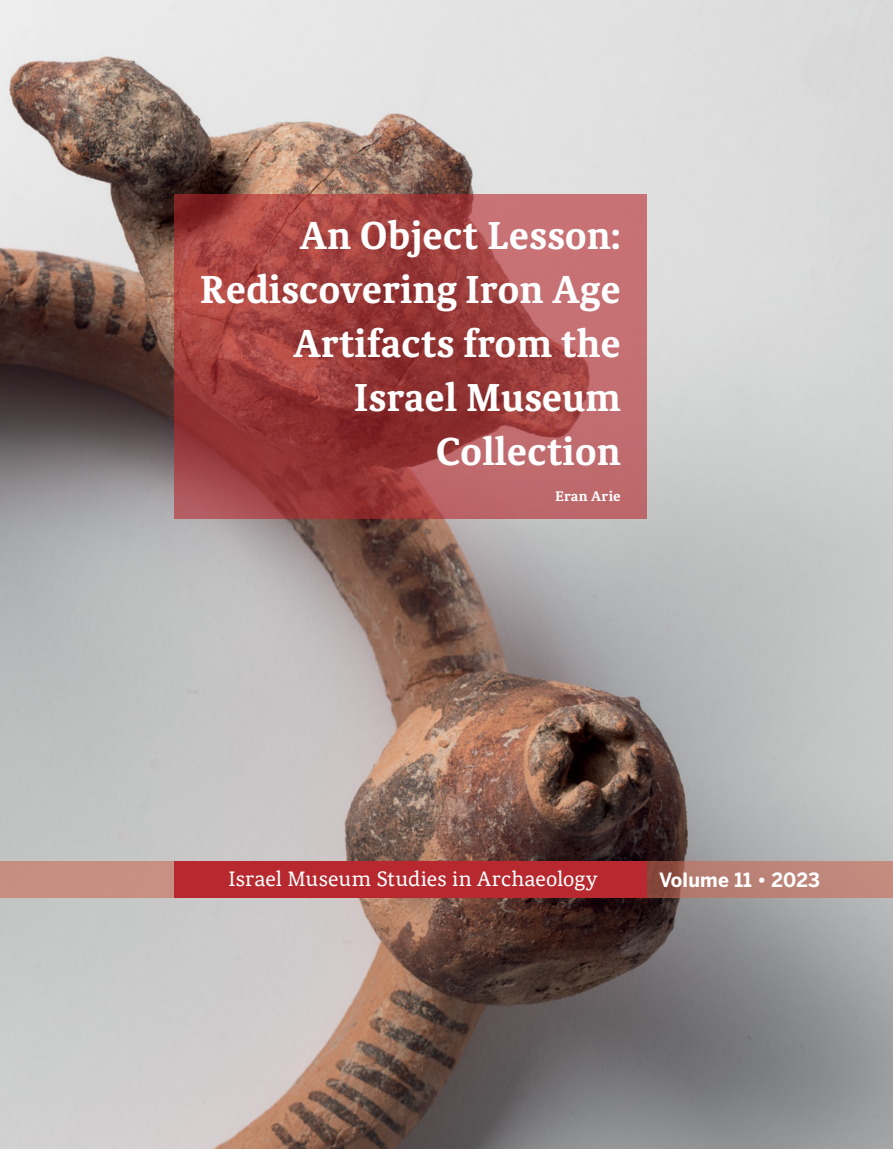
<style>
.page{position:relative;width:893px;height:1149px;background:#fff}
.page>*{position:absolute;margin:0;border:0;box-sizing:border-box;transform-origin:0 0}
.t1{font:700 42px/54px "Noam Text";color:#fff;text-align:right;scale:.96 1}
.t2{font:22.5px "Noam Text";letter-spacing:.005em;color:#fff}
.t3{font:700 19.5px "Benton Sans";letter-spacing:.01em;color:#fff}
.t4{font:700 15px "Noam Text";letter-spacing:.015em;color:#fff}
</style>
<div class="page">
<img style="left:0;top:0;width:893px;height:1148px">
<svg style="left:0;top:861px;width:893px;height:36px;background:#bc8377"></svg>
<svg style="left:174px;top:195px;width:472px;height:324px;background:#a74a4a"></svg>
<div style="left:174px;top:861px;width:472px;height:36px;background:#b8292f"></div>
<p class="t1" style="left:200px;top:208px;width:440px">An Object Lesson:<br>Rediscovering Iron Age<br>Artifacts from the<br>Israel Museum<br>Collection</p>
<p class="t4" style="left:555px;top:486px;width:67px">Eran Arie</p>
<p class="t2" style="left:228px;top:864px;width:371px">Israel Museum Studies in Archaeology</p>
<p class="t3" style="left:659px;top:868px;width:162px">Volume 11 • 2023</p>
</div>
